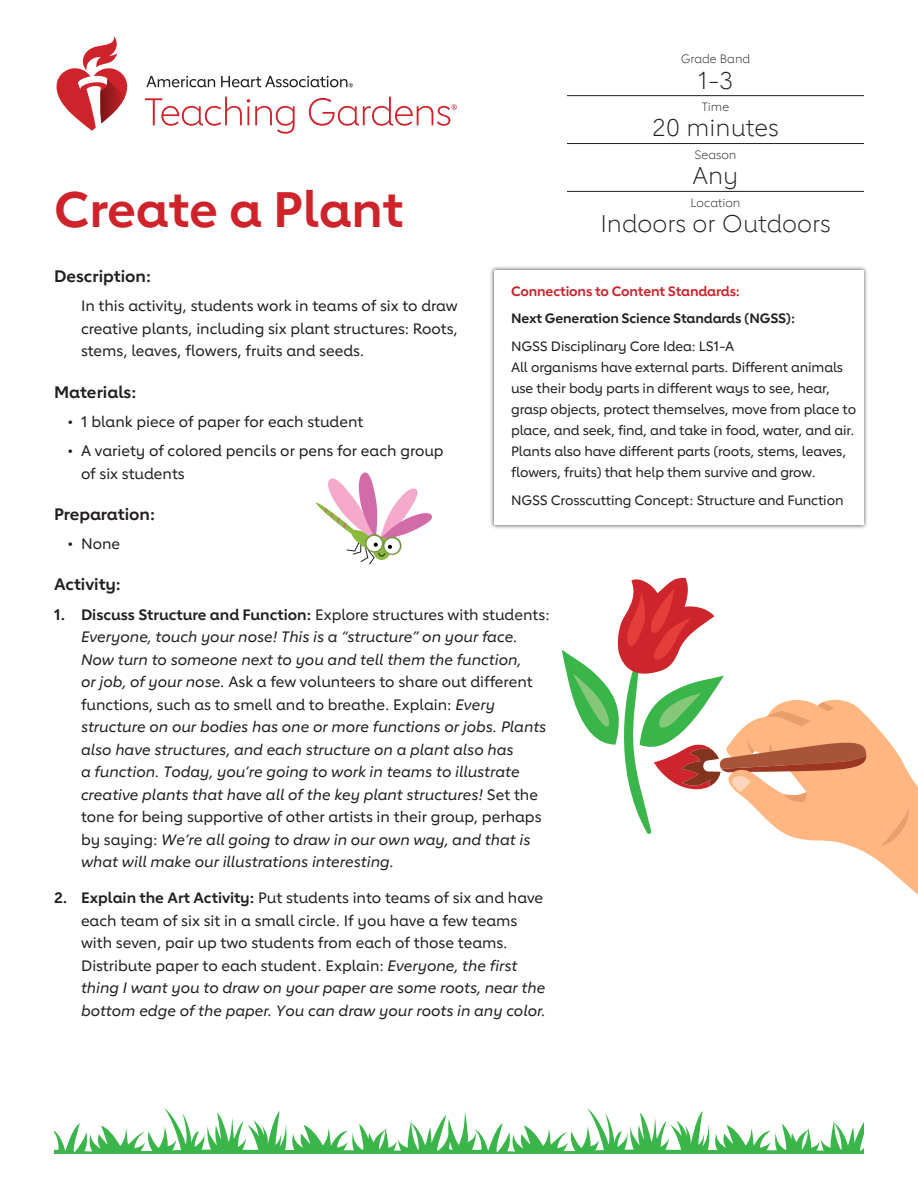
<style>
.page{position:relative;width:918px;height:1188px;background:#fff}
.page>*{position:absolute;margin:0;border:0;box-sizing:border-box;transform-origin:0 0}
._01_head_33_37___1875___H1{font:700 49.5px "Lub Dub";color:#ce232a}
._08_legend_sm_type___P{font:300 24px "Lub Dub";color:#231f20}
._03_sub-sub_11_14___125__0625___P{font:700 16.5px "Lub Dub";color:#231f20}
._06_numbers___P{font:italic 500 15px/22.5px "Lub Dub";color:#231f20}
._06_numbers___P-2{font:500 15px/22.5px "Lub Dub";color:#231f20}
._04_body_10_15___P{font:500 15px/22.5px "Lub Dub";color:#231f20;text-align:justify}
._05_bullets___P{font:500 15px/22.5px "Lub Dub";color:#231f20}
._13_Connections_med_9_14___P{font:500 13.5px/21px "Lub Dub";letter-spacing:-.01em;color:#231f20}
._12_Connections_bold_9_14___P{font:700 13.5px "Lub Dub";letter-spacing:-.01em;color:#231f20}
._11_Connections_head_9_14___P{font:700 13.5px "Lub Dub";letter-spacing:-.01em;color:#ce232a}
._08_legend_sm_type___P-2{font:300 12px "Lub Dub";color:#231f20}
.s1{font-weight:700;font-style:normal}
.s2{font-style:normal}
.s3{font-weight:700}
.s4{font-style:italic}
</style>
<div class="page">
<div style="left:490px;top:266px;width:379px;height:264px;background:#231f20;opacity:.75"></div>
<div style="left:494px;top:270px;width:370px;height:255px;background:#fff"></div>
<svg style="left:787px;top:716px;width:131px;height:179px"></svg>
<svg style="left:881px;top:809px;width:29px;height:37px"></svg>
<svg style="left:562px;top:578px;width:304px;height:257px"></svg>
<svg style="left:54px;top:1108px;width:810px;height:46px"></svg>
<hr style="left:567px;top:95px;width:297px;height:1px;background:#231f20">
<hr style="left:567px;top:143px;width:297px;height:1px;background:#231f20">
<hr style="left:567px;top:191px;width:297px;height:1px;background:#231f20">
<svg style="left:316px;top:472px;width:116px;height:93px"></svg>
<svg style="left:56px;top:36px;width:72px;height:95px"></svg>
<svg style="left:146px;top:76px;width:69px;height:11px"></svg>
<svg style="left:221px;top:76px;width:132px;height:11px"></svg>
<svg style="left:145px;top:97px;width:150px;height:37px"></svg>
<svg style="left:309px;top:97px;width:148px;height:29px"></svg>
<h1 class="_01_head_33_37___1875___H1" style="left:54px;top:180px;width:351px">Create a Plant</h1>
<p class="_08_legend_sm_type___P-2" style="left:681px;top:52px;width:71px">Grade Band</p>
<p class="_08_legend_sm_type___P" style="left:698px;top:66px;width:37px">1-3</p>
<p class="_08_legend_sm_type___P-2" style="left:702px;top:100px;width:29px">Time</p>
<p class="_08_legend_sm_type___P" style="left:652px;top:114px;width:128px">20 minutes</p>
<p class="_08_legend_sm_type___P-2" style="left:695px;top:148px;width:43px">Season</p>
<p class="_08_legend_sm_type___P" style="left:693px;top:162px;width:47px">Any</p>
<p class="_08_legend_sm_type___P-2" style="left:690px;top:195px;width:52px">Location</p>
<p class="_08_legend_sm_type___P" style="left:600px;top:210px;width:232px">Indoors or Outdoors</p>
<p class="_03_sub-sub_11_14___125__0625___P" style="left:54px;top:266px;width:99px">Description:</p>
<p class="_04_body_10_15___P" style="left:81px;top:295px;width:379px">In this activity, students work in teams of six to draw creative plants, including six plant structures: Roots, stems, leaves, flowers, fruits and seeds.</p>
<p class="_03_sub-sub_11_14___125__0625___P" style="left:54px;top:382px;width:84px">Materials:</p>
<p class="_05_bullets___P" style="left:68px;top:410px;width:297px">• 1 blank piece of paper for each student</p>
<p class="_05_bullets___P" style="left:81px;top:439px;width:364px;text-indent:-14px">• A variety of colored pencils or pens for each group of six students</p>
<p class="_03_sub-sub_11_14___125__0625___P" style="left:54px;top:504px;width:103px">Preparation:</p>
<p class="_05_bullets___P" style="left:68px;top:532px;width:54px">• None</p>
<p class="_03_sub-sub_11_14___125__0625___P" style="left:54px;top:575px;width:68px">Activity:</p>
<p class="_06_numbers___P" style="left:81px;top:603px;width:470px;text-indent:-27px"><span class="s1">1. Discuss Structure and Function:</span> <span class="s2">Explore structures with students:<br></span>Everyone, touch your nose! This is a “structure” on your face.<br>Now turn to someone next to you and tell them the function,<br>or job, of your nose. <span class="s2">Ask a few volunteers to share out different functions, such as to smell and to breathe. Explain:</span> Every structure on our bodies has one or more functions or jobs. Plants also have structures, and each structure on a plant also has<br>a function. Today, you’re going to work in teams to illustrate creative plants that have all of the key plant structures! <span class="s2">Set the tone for being supportive of other artists in their group, perhaps by saying:</span> We’re all going to draw in our own way, and that is what will make our illustrations interesting.</p>
<p class="_06_numbers___P-2" style="left:81px;top:886px;width:466px;text-indent:-27px"><span class="s3">2. Explain the Art Activity:</span> Put students into teams of six and have each team of six sit in a small circle. If you have a few teams with seven, pair up two students from each of those teams.<br>Distribute paper to each student. Explain: <span class="s4">Everyone, the first thing I want you to draw on your paper are some roots, near the bottom edge of the paper. You can draw your roots in any color.</span></p>
<p class="_11_Connections_head_9_14___P" style="left:511px;top:283px;width:230px">Connections to Content Standards:</p>
<p class="_12_Connections_bold_9_14___P" style="left:511px;top:310px;width:286px">Next Generation Science Standards (NGSS):</p>
<p class="_13_Connections_med_9_14___P" style="left:511px;top:336px;width:347px">NGSS Disciplinary Core Idea: LS1-A<br>All organisms have external parts. Different animals use their body parts in different ways to see, hear, grasp objects, protect themselves, move from place to place, and seek, find, and take in food, water, and air.<br>Plants also have different parts (roots, stems, leaves, flowers, fruits) that help them survive and grow.</p>
<p class="_13_Connections_med_9_14___P" style="left:511px;top:489px;width:334px">NGSS Crosscutting Concept: Structure and Function</p>
</div>
